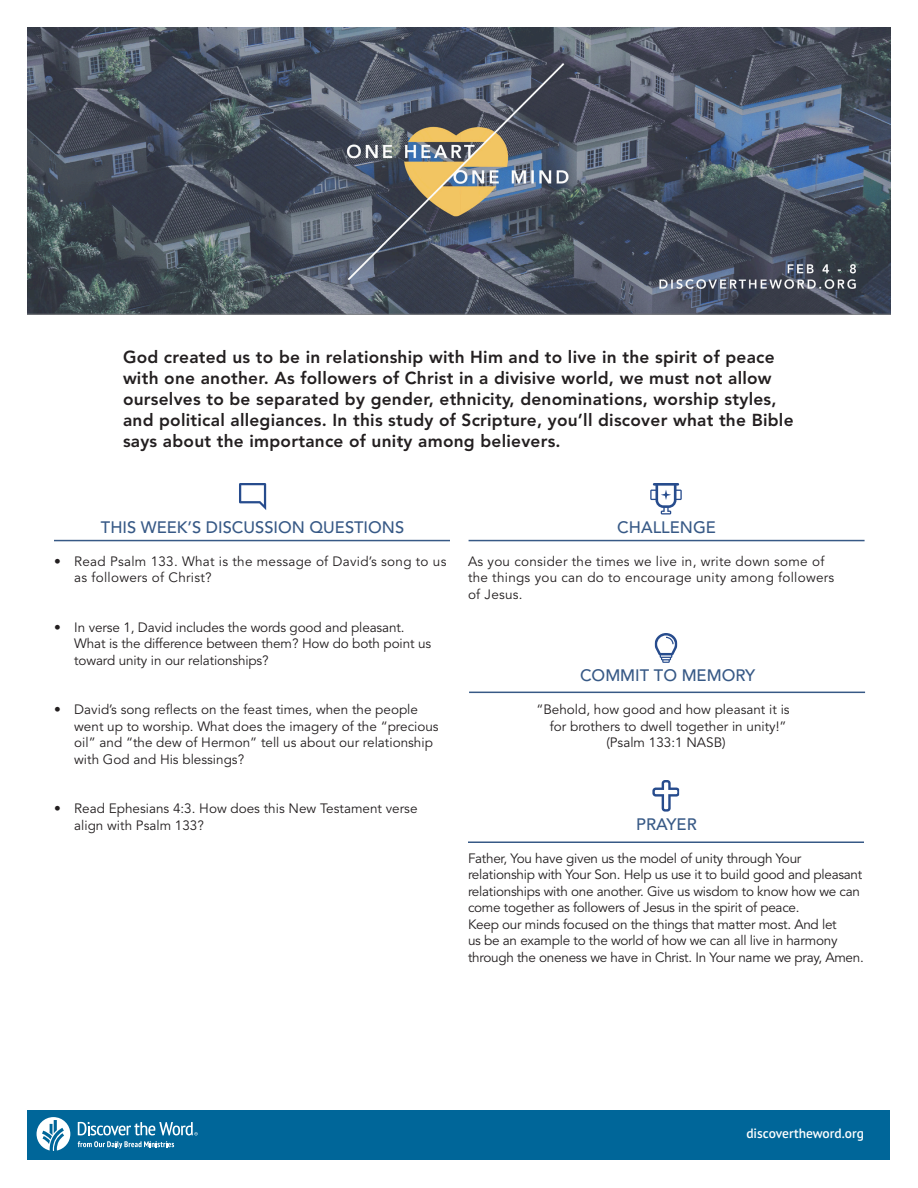
<style>
.page{position:relative;width:918px;height:1188px;background:#fff}
.page>*{position:absolute;margin:0;border:0;box-sizing:border-box;transform-origin:0 0}
.t1{font:800 17.25px/21px "Avenir LT Std";letter-spacing:.015em;color:#231f20}
.HEADINGS{font:500 16.5px "Avenir LT Std";color:#375986}
.t2{font:13.5px/16.5px "Avenir LT Std";letter-spacing:-.01em;color:#231f20}
.t3{font:13.5px/16.5px "Avenir LT Std";letter-spacing:.02em;color:#231f20}
.t4{font:600 13.5px "ODBM Sans";color:#fff}
</style>
<div class="page">
<div style="left:28px;top:1111px;width:862px;height:49px;background:#069"></div>
<hr style="left:54px;top:540px;width:396px;height:1px;background:#375986">
<hr style="left:469px;top:692px;width:396px;height:1px;background:#375986">
<svg style="left:655px;top:633px;width:22px;height:30px"></svg>
<hr style="left:468px;top:842px;width:396px;height:1px;background:#375986">
<svg style="left:652px;top:780px;width:27px;height:32px"></svg>
<svg style="left:239px;top:483px;width:27px;height:27px"></svg>
<hr style="left:469px;top:540px;width:396px;height:1px;background:#375986">
<svg style="left:650px;top:483px;width:32px;height:31px"></svg>
<img style="left:27px;top:27px;width:864px;height:287px">
<svg style="left:37px;top:1117px;width:33px;height:34px"></svg>
<svg style="left:78px;top:1141px;width:96px;height:8px"></svg>
<svg style="left:78px;top:1122px;width:120px;height:13px"></svg>
<hr style="left:27px;top:314px;width:864px;height:1px;background:#808285">
<p class="t1" style="left:123px;top:346px;width:672px">God created us to be in relationship with Him and to live in the spirit of peace with one another. As followers of Christ in a divisive world, we must not allow ourselves to be separated by gender, ethnicity, denominations, worship styles, and political allegiances. In this study of Scripture, you’ll discover what the Bible says about the importance of unity among believers.</p>
<p class="HEADINGS" style="left:101px;top:517px;width:305px">THIS WEEK’S DISCUSSION QUESTIONS</p>
<p class="HEADINGS" style="left:617px;top:517px;width:100px">CHALLENGE</p>
<p class="t3" style="left:74px;top:553px;width:374px;text-indent:-20px">• Read Psalm 133. What is the message of David’s song to us as followers of Christ?</p>
<p class="t2" style="left:74px;top:619px;width:358px;text-indent:-20px">• In verse 1, David includes the words good and pleasant.<br>What is the difference between them? How do both point us toward unity in our relationships?</p>
<p class="t2" style="left:74px;top:701px;width:366px;text-indent:-20px">• David’s song reflects on the feast times, when the people went up to worship. What does the imagery of the “precious oil” and “the dew of Hermon” tell us about our relationship with God and His blessings?</p>
<p class="t2" style="left:74px;top:800px;width:345px;text-indent:-20px">• Read Ephesians 4:3. How does this New Testament verse align with Psalm 133?</p>
<p class="t3" style="left:468px;top:553px;width:368px">As you consider the times we live in, write down some of the things you can do to encourage unity among followers of Jesus.</p>
<p class="HEADINGS" style="left:580px;top:666px;width:177px">COMMIT TO MEMORY</p>
<p class="t2" style="left:536px;top:701px;width:255px">“Behold, how good and how pleasant it is</p>
<p class="t2" style="left:550px;top:718px;width:238px">for brothers to dwell together in unity!”</p>
<p class="t2" style="left:606px;top:734px;width:121px">(Psalm 133:1 NASB)</p>
<p class="HEADINGS" style="left:636px;top:814px;width:62px">PRAYER</p>
<p class="t2" style="left:468px;top:850px;width:397px">Father, You have given us the model of unity through Your relationship with Your Son. Help us use it to build good and pleasant relationships with one another. Give us wisdom to know how we can come together as followers of Jesus in the spirit of peace.<br>Keep our minds focused on the things that matter most. And let<br>us be an example to the world of how we can all live in harmony through the oneness we have in Christ. In Your name we pray, Amen.</p>
<p class="t4" style="left:746px;top:1125px;width:119px">discovertheword.org</p>
</div>
